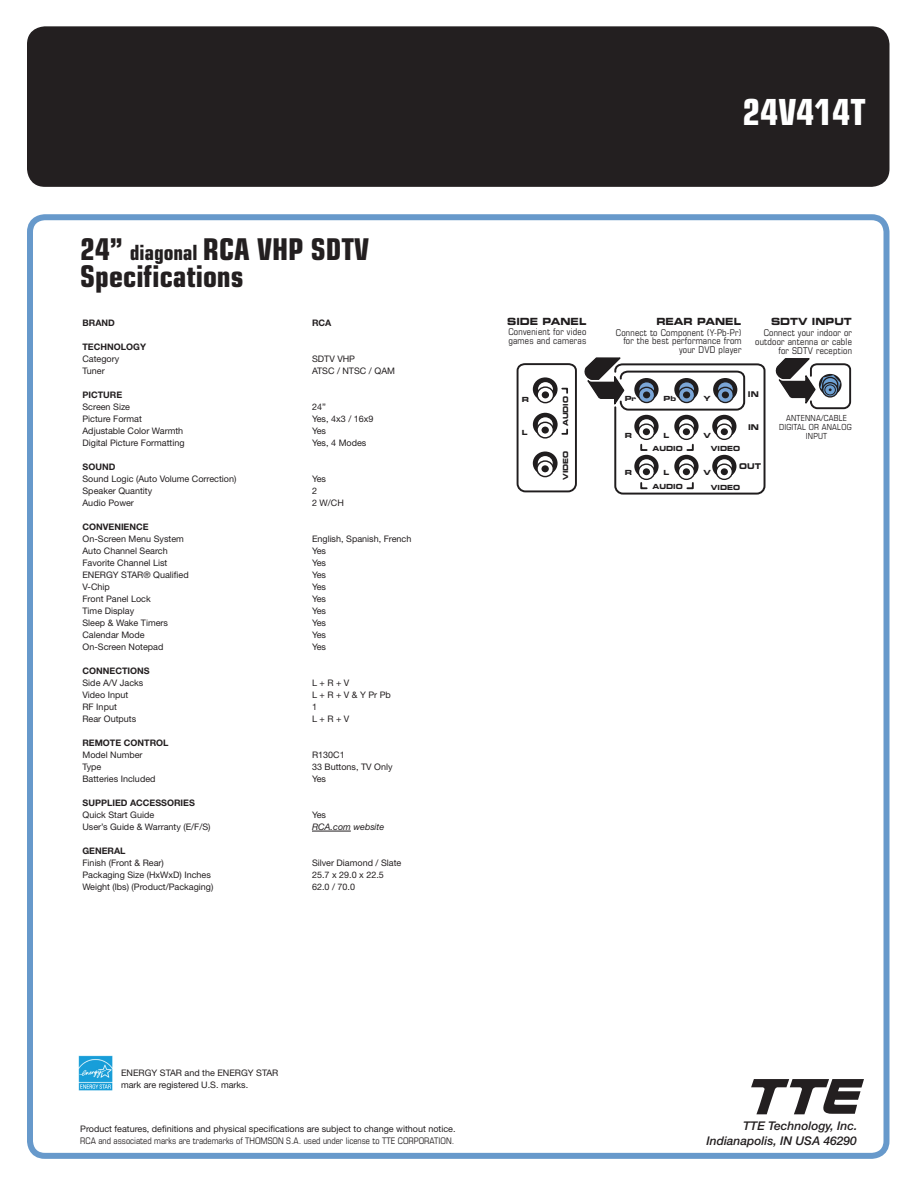
<style>
.page{position:relative;width:918px;height:1188px;background:#fff}
.page>*{position:absolute;margin:0;border:0;box-sizing:border-box;transform-origin:0 0}
.t1{font:700 condensed 36px "Eurostile";color:#fff}
.t2{font:700 condensed 30px/27px "Eurostile";color:#231f20}
.t3{font:italic 500 12px/14.4px "Helvetica Neue";color:#231f20;text-align:right}
.t4{font:9.9px "Eurostile Bold Extended Two";color:#201d1e;scale:.9 1}
.t5{font:condensed 9.3px/9px "Eurostile";letter-spacing:.025em;color:#201d1e;text-align:right}
.t6{font:9px/12px "Helvetica Neue";color:#231f20}
.t7{font:700 9px "Helvetica Neue";color:#231f20}
.t8{font:condensed 9px "Eurostile";color:#231f20}
.t9{font:italic 9px "Helvetica Neue";color:#231f20}
.t10{font:condensed 8.4px/8.7px "Eurostile";letter-spacing:.025em;color:#201d1e;text-align:center}
.t11{font:7.95px "Eurostile Bold Extended Two";color:#201d1e;scale:.9 1}
.t12{font:7.05px "Eurostile Bold Extended Two";color:#201d1e;scale:.9 1}
.t13{font:7.05px "Eurostile Bold Extended Two";color:#201d1e}
.s1{font-size:21px}
</style>
<div class="page">
<div style="left:27px;top:26px;width:863px;height:161px;background:#231f20;border-radius:18px"></div>
<div style="left:27px;top:214px;width:863px;height:945px;border:6px solid #6799cb;border-radius:15px"></div>
<hr style="left:312px;top:831px;width:39px;height:1px;background:#231f20">
<svg style="left:751px;top:1079px;width:113px;height:35px"></svg>
<svg style="left:775px;top:358px;width:77px;height:52px"></svg>
<div style="left:825px;top:385px;width:11px;height:10px;border:1px solid #201d1e;border-radius:50%"></div>
<svg style="left:516px;top:357px;width:250px;height:138px"></svg>
<img style="left:79px;top:1056px;width:33px;height:35px">
<h2 class="t2" style="left:80px;top:236px;width:291px">24” <span class="s1">diagonal</span> RCA VHP SDTV<br>Specifications</h2>
<p class="t7" style="left:82px;top:317px;width:34px">BRAND</p>
<p class="t7" style="left:312px;top:317px;width:21px">RCA</p>
<p class="t7" style="left:82px;top:341px;width:65px">TECHNOLOGY</p>
<p class="t6" style="left:82px;top:353px;width:38px">Category</p>
<p class="t6" style="left:312px;top:353px;width:45px">SDTV VHP</p>
<p class="t6" style="left:82px;top:365px;width:24px">Tuner</p>
<p class="t6" style="left:312px;top:365px;width:85px">ATSC / NTSC / QAM</p>
<p class="t7" style="left:82px;top:389px;width:41px">PICTURE</p>
<p class="t6" style="left:82px;top:401px;width:49px">Screen Size</p>
<p class="t6" style="left:312px;top:401px;width:15px">24”</p>
<p class="t6" style="left:82px;top:413px;width:61px">Picture Format</p>
<p class="t6" style="left:312px;top:413px;width:63px">Yes, 4x3 / 16x9</p>
<p class="t6" style="left:82px;top:425px;width:102px">Adjustable Color Warmth</p>
<p class="t6" style="left:312px;top:425px;width:16px">Yes</p>
<p class="t6" style="left:82px;top:437px;width:104px">Digital Picture Formatting</p>
<p class="t6" style="left:312px;top:437px;width:56px">Yes, 4 Modes</p>
<p class="t7" style="left:82px;top:461px;width:34px">SOUND</p>
<p class="t6" style="left:82px;top:473px;width:155px">Sound Logic (Auto Volume Correction)</p>
<p class="t6" style="left:312px;top:473px;width:16px">Yes</p>
<p class="t6" style="left:82px;top:485px;width:71px">Speaker Quantity</p>
<p class="t6" style="left:312px;top:485px;width:7px">2</p>
<p class="t6" style="left:82px;top:497px;width:53px">Audio Power</p>
<p class="t6" style="left:312px;top:497px;width:33px">2 W/CH</p>
<p class="t7" style="left:82px;top:521px;width:68px">CONVENIENCE</p>
<p class="t6" style="left:82px;top:533px;width:103px">On-Screen Menu System</p>
<p class="t6" style="left:312px;top:533px;width:101px">English, Spanish, French</p>
<p class="t6" style="left:82px;top:545px;width:87px">Auto Channel Search</p>
<p class="t6" style="left:312px;top:545px;width:16px">Yes</p>
<p class="t6" style="left:82px;top:557px;width:86px">Favorite Channel List</p>
<p class="t6" style="left:312px;top:557px;width:16px">Yes</p>
<p class="t6" style="left:82px;top:569px;width:108px">ENERGY STAR® Qualified</p>
<p class="t6" style="left:312px;top:569px;width:16px">Yes</p>
<p class="t6" style="left:82px;top:581px;width:29px">V-Chip</p>
<p class="t6" style="left:312px;top:581px;width:16px">Yes</p>
<p class="t6" style="left:82px;top:593px;width:70px">Front Panel Lock</p>
<p class="t6" style="left:312px;top:593px;width:16px">Yes</p>
<p class="t6" style="left:82px;top:605px;width:53px">Time Display</p>
<p class="t6" style="left:312px;top:605px;width:16px">Yes</p>
<p class="t6" style="left:82px;top:617px;width:87px">Sleep &amp; Wake Timers</p>
<p class="t6" style="left:312px;top:617px;width:16px">Yes</p>
<p class="t6" style="left:82px;top:629px;width:64px">Calendar Mode</p>
<p class="t6" style="left:312px;top:629px;width:16px">Yes</p>
<p class="t6" style="left:82px;top:641px;width:82px">On-Screen Notepad</p>
<p class="t6" style="left:312px;top:641px;width:16px">Yes</p>
<p class="t7" style="left:82px;top:665px;width:69px">CONNECTIONS</p>
<p class="t6" style="left:82px;top:677px;width:62px">Side A/V Jacks</p>
<p class="t6" style="left:312px;top:677px;width:39px">L+R+V</p>
<p class="t6" style="left:82px;top:689px;width:47px">Video Input</p>
<p class="t6" style="left:312px;top:689px;width:80px">L+R+V&amp;YPrPb</p>
<p class="t6" style="left:82px;top:701px;width:36px">RF Input</p>
<p class="t6" style="left:312px;top:701px;width:7px">1</p>
<p class="t6" style="left:82px;top:713px;width:55px">Rear Outputs</p>
<p class="t6" style="left:312px;top:713px;width:39px">L+R+V</p>
<p class="t7" style="left:82px;top:737px;width:88px">REMOTE CONTROL</p>
<p class="t6" style="left:82px;top:749px;width:62px">Model Number</p>
<p class="t6" style="left:312px;top:749px;width:34px">R130C1</p>
<p class="t6" style="left:82px;top:761px;width:20px">Type</p>
<p class="t6" style="left:312px;top:761px;width:82px">33 Buttons, TV Only</p>
<p class="t6" style="left:82px;top:773px;width:75px">Batteries Included</p>
<p class="t6" style="left:312px;top:773px;width:16px">Yes</p>
<p class="t7" style="left:82px;top:797px;width:114px">SUPPLIED ACCESSORIES</p>
<p class="t6" style="left:82px;top:809px;width:73px">Quick Start Guide</p>
<p class="t6" style="left:312px;top:809px;width:16px">Yes</p>
<p class="t6" style="left:82px;top:821px;width:129px">User’s Guide &amp; Warranty (E/F/S)</p>
<p class="t9" style="left:312px;top:822px;width:74px">RCA.com website</p>
<p class="t7" style="left:82px;top:845px;width:45px">GENERAL</p>
<p class="t6" style="left:82px;top:857px;width:83px">Finish (Front &amp; Rear)</p>
<p class="t6" style="left:312px;top:857px;width:91px">Silver Diamond / Slate</p>
<p class="t6" style="left:82px;top:869px;width:130px">Packaging Size (HxWxD) Inches</p>
<p class="t6" style="left:312px;top:869px;width:73px">25.7 x 29.0 x 22.5</p>
<p class="t6" style="left:82px;top:881px;width:132px">Weight (lbs) (Product/Packaging)</p>
<p class="t6" style="left:312px;top:881px;width:45px">62.0 / 70.0</p>
<h1 class="t1" style="left:742px;top:90px;width:125px">24V414T</h1>
<p class="t4" style="left:507px;top:314px;width:89px">SIDE PANEL</p>
<p class="t4" style="left:656px;top:314px;width:95px">REAR PANEL</p>
<p class="t4" style="left:771px;top:315px;width:91px">SDTV INPUT</p>
<p class="t5" style="left:508px;top:327px;width:80px;text-align:left">Convenient for video games and cameras</p>
<p class="t5" style="left:616px;top:328px;width:127px">Connect to Component (Y-Pb-Pr) for the best performance from your DVD player</p>
<p class="t5" style="left:755px;top:328px;width:98px">Connect your indoor or outdoor antenna or cable for SDTV reception</p>
<p class="t13" style="left:522px;top:394px;width:9px">R</p>
<p class="t13" style="left:522px;top:427px;width:7px">L</p>
<p class="t12" style="left:561px;top:426px;width:35px;rotate:-90deg">AUDIO</p>
<p class="t12" style="left:561px;top:480px;width:34px;rotate:-90deg">VIDEO</p>
<p class="t13" style="left:625px;top:394px;width:13px">Pr</p>
<p class="t13" style="left:625px;top:431px;width:9px">R</p>
<p class="t13" style="left:625px;top:468px;width:9px">R</p>
<p class="t11" style="left:748px;top:388px;width:14px">IN</p>
<p class="t13" style="left:664px;top:394px;width:14px">Pb</p>
<p class="t13" style="left:664px;top:431px;width:7px">L</p>
<p class="t13" style="left:664px;top:468px;width:7px">L</p>
<p class="t13" style="left:704px;top:394px;width:9px">Y</p>
<p class="t13" style="left:704px;top:431px;width:9px">V</p>
<p class="t13" style="left:704px;top:468px;width:9px">V</p>
<p class="t11" style="left:748px;top:421px;width:14px">IN</p>
<p class="t11" style="left:739px;top:461px;width:26px">OUT</p>
<p class="t12" style="left:653px;top:444px;width:35px">AUDIO</p>
<p class="t12" style="left:711px;top:444px;width:34px">VIDEO</p>
<p class="t12" style="left:653px;top:482px;width:35px">AUDIO</p>
<p class="t12" style="left:711px;top:482px;width:34px">VIDEO</p>
<p class="t10" style="left:779px;top:414px;width:74px">ANTENNA/CABLE<br>DIGITAL OR ANALOG<br>INPUT</p>
<p class="t6" style="left:121px;top:1067px;width:159px">ENERGY STAR and the ENERGY STAR mark are registered U.S. marks.</p>
<p class="t6" style="left:80px;top:1123px;width:377px">Product features, definitions and physical specifications are subject to change without notice.</p>
<p class="t8" style="left:80px;top:1135px;width:376px">RCA and associated marks are trademarks of THOMSON S.A. used under license to TTE CORPORATION.</p>
<h3 class="t3" style="left:706px;top:1119px;width:152px">TTE Technology, Inc.<br>Indianapolis, IN USA 46290</h3>
</div>
